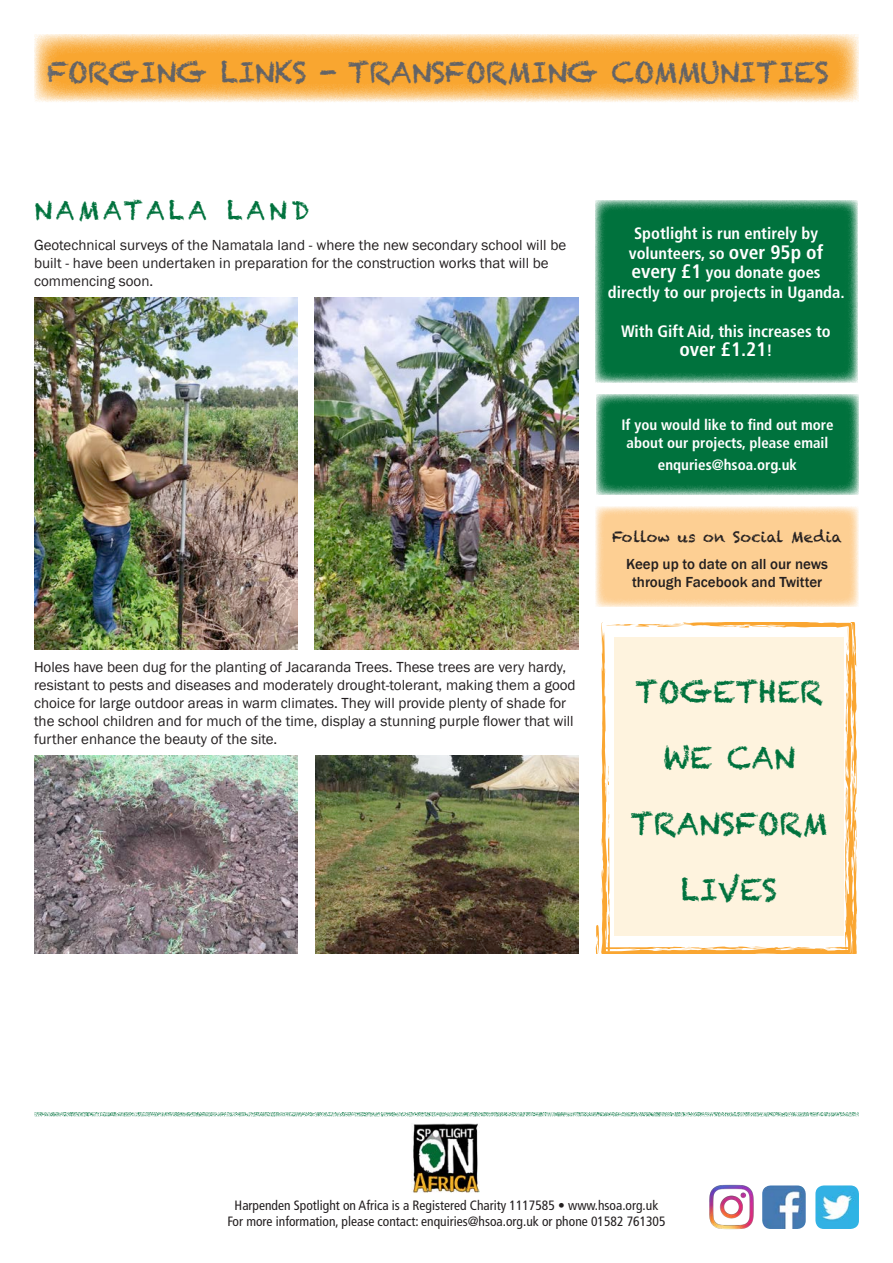
<style>
.page{position:relative;width:893px;height:1263px;background:#fff}
.page>*{position:absolute;margin:0;border:0;box-sizing:border-box;transform-origin:0 0}
.Small_heading_2{font:30px "Chalkduster";color:#00723d}
.t1{font:28.5px "Chalkduster";letter-spacing:-.02em;color:#636366}
.Main_heading{font:25.5px "Chalkduster";letter-spacing:.14em;color:#00723d}
.t2{font:700 condensed 19.5px "Frutiger";color:#fff}
.t3{font:700 condensed 16.5px/19.5px "Frutiger";color:#fff;text-align:center}
.Body{font:15px/18px "Franklin Gothic";color:#231f20}
.t4{font:700 condensed 15px/18px "Frutiger";color:#fff;text-align:center}
.t5{font:500 15px/18px "Franklin Gothic";color:#231f20;text-align:center}
.t6{font:15px "Chalkduster";letter-spacing:.01em;color:#231f20}
.t7{font:condensed 13.5px/16.2px "Frutiger";color:#231f20;text-align:center}
.s1{font-size:19.5px}
.s2{font-size:16.5px}
</style>
<div class="page">
<img style="left:815px;top:1185px;width:44px;height:44px">
<img style="left:762px;top:1185px;width:44px;height:44px">
<img style="left:413px;top:1124px;width:66px;height:69px">
<svg style="left:34px;top:1112px;width:825px;height:4px;background:#abd0bf"></svg>
<svg style="left:34px;top:34px;width:825px;height:68px;background:#f9b759"></svg>
<img style="left:709px;top:1184px;width:45px;height:46px">
<img style="left:34px;top:298px;width:264px;height:351px">
<img style="left:315px;top:298px;width:263px;height:351px">
<img style="left:34px;top:755px;width:264px;height:198px">
<img style="left:315px;top:755px;width:263px;height:198px">
<div style="left:594px;top:200px;width:263px;height:183px;background:#00723d"></div>
<div style="left:595px;top:507px;width:264px;height:100px;background:#fdcf93"></div>
<svg style="left:596px;top:394px;width:263px;height:101px;background:#147d4c"></svg>
<svg style="left:601px;top:622px;width:256px;height:331px"></svg>
<svg style="left:606px;top:622px;width:81px;height:5px"></svg>
<svg style="left:846px;top:626px;width:8px;height:26px"></svg>
<svg style="left:855px;top:665px;width:1px;height:13px"></svg>
<svg style="left:851px;top:741px;width:3px;height:41px"></svg>
<svg style="left:847px;top:712px;width:10px;height:14px"></svg>
<svg style="left:846px;top:882px;width:8px;height:11px"></svg>
<svg style="left:845px;top:802px;width:12px;height:68px"></svg>
<svg style="left:828px;top:947px;width:6px;height:3px"></svg>
<svg style="left:856px;top:933px;width:1px;height:12px"></svg>
<svg style="left:596px;top:805px;width:124px;height:148px"></svg>
<svg style="left:605px;top:730px;width:5px;height:65px"></svg>
<svg style="left:601px;top:633px;width:2px;height:22px"></svg>
<div style="left:615px;top:637px;width:229px;height:298px;background:#fef3de"></div>
<h2 class="t1" style="left:47px;top:55px;width:784px">FORGING LINKS - TRANSFORMING COMMUNITIES</h2>
<p class="Main_heading" style="left:34px;top:195px;width:277px">NAMATALA LAND</p>
<p class="Body" style="left:34px;top:236px;width:534px">Geotechnical surveys of the Namatala land - where the new secondary school will be built - have been undertaken in preparation for the construction works that will be commencing soon.</p>
<p class="Body" style="left:34px;top:658px;width:543px">Holes have been dug for the planting of Jacaranda Trees. These trees are very hardy, resistant to pests and diseases and moderately drought-tolerant, making them a good choice for large outdoor areas in warm climates. They will provide plenty of shade for the school children and for much of the time, display a stunning purple flower that will further enhance the beauty of the site.</p>
<p class="t3" style="left:608px;top:224px;width:238px">Spotlight is run entirely by volunteers, so <span class="s1">over 95p of every £1</span> you donate goes directly to our projects in Uganda.</p>
<p class="t3" style="left:621px;top:321px;width:211px">With Gift Aid, this increases to</p>
<h3 class="t2" style="left:679px;top:338px;width:95px">over £1.21<span class="s2">!</span></h3>
<p class="t4" style="left:621px;top:416px;width:214px">If you would like to find out more about our projects, please email</p>
<p class="t4" style="left:658px;top:456px;width:141px">enquries@hsoa.org.uk</p>
<p class="t6" style="left:612px;top:528px;width:232px">Follow us on Social Media</p>
<p class="t5" style="left:626px;top:555px;width:203px">Keep up to date on all our news through Facebook and Twitter</p>
<p class="Small_heading_2" style="left:635px;top:674px;width:189px">TOGETHER</p>
<p class="Small_heading_2" style="left:663px;top:740px;width:134px">WE CAN</p>
<p class="Small_heading_2" style="left:630px;top:806px;width:199px">TRANSFORM</p>
<p class="Small_heading_2" style="left:681px;top:872px;width:98px">LIVES</p>
<p class="t7" style="left:227px;top:1197px;width:440px">Harpenden Spotlight on Africa is a Registered Charity 1117585 • www.hsoa.org.uk<br>For more information, please contact: enquiries@hsoa.org.uk or phone 01582 761305</p>
</div>
